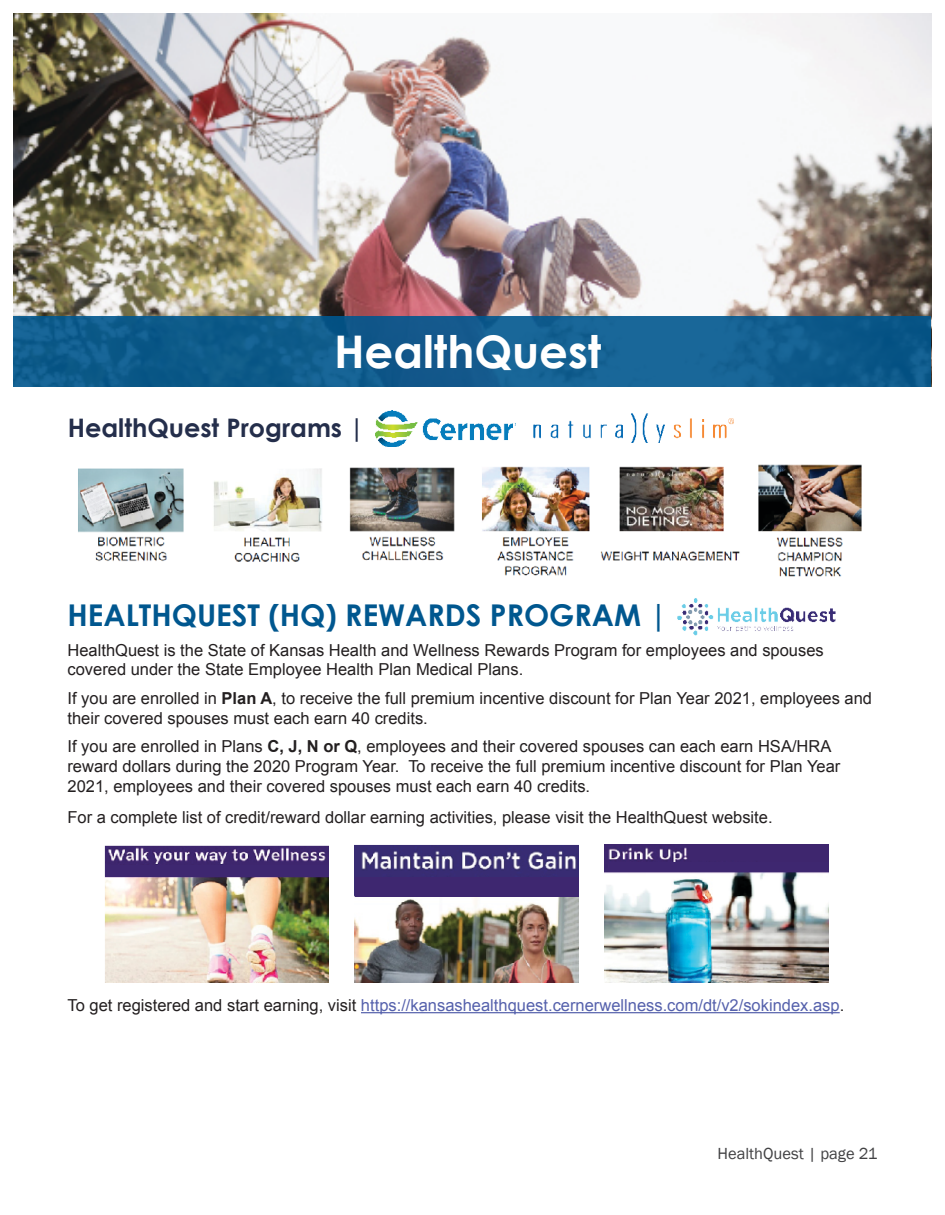
<style>
.page{position:relative;width:945px;height:1215px;background:#fff}
.page>*{position:absolute;margin:0;border:0;box-sizing:border-box;transform-origin:0 0}
.Titles{font:700 45px "Century Gothic";color:#fff}
.t1{font:700 30px "Century Gothic";color:#00578f}
.t2{font:700 25.5px "Century Gothic";color:#242e4b}
.t3{font:16.5px/19.8px "Arial";color:#231f20}
.t4{font:16.5px "Arial";color:#5561ac}
.t5{font:16.5px "Franklin Gothic";color:#414143}
.s1{font-weight:700}
.s2{color:#231f20}
</style>
<div class="page">
<img style="left:14px;top:14px;width:918px;height:302px">
<div style="left:14px;top:316px;width:918px;height:70px;background:#125c8d"></div>
<img style="left:376px;top:411px;width:140px;height:35px">
<img style="left:534px;top:414px;width:199px;height:28px">
<img style="left:78px;top:468px;width:106px;height:93px">
<img style="left:105px;top:845px;width:224px;height:137px">
<img style="left:355px;top:844px;width:224px;height:138px">
<img style="left:605px;top:844px;width:224px;height:138px">
<hr style="left:361px;top:1012px;width:479px;height:1px;background:#5561ac">
<img style="left:213px;top:468px;width:109px;height:94px">
<img style="left:349px;top:467px;width:106px;height:94px">
<img style="left:482px;top:466px;width:108px;height:110px">
<img style="left:600px;top:466px;width:140px;height:95px">
<img style="left:758px;top:464px;width:104px;height:113px">
<div style="left:106px;top:865px;width:223px;height:12px;background:#3e2770"></div>
<div style="left:355px;top:877px;width:224px;height:19px;background:#3e2770"></div>
<div style="left:609px;top:862px;width:220px;height:9px;background:#3e2770"></div>
<img style="left:677px;top:598px;width:159px;height:38px">
<p class="Titles" style="left:334px;top:317px;width:269px">HealthQuest</p>
<p class="t2" style="left:68px;top:408px;width:298px">HealthQuest Programs |</p>
<p class="t1" style="left:68px;top:592px;width:601px">HEALTHQUEST (HQ) REWARDS PROGRAM |</p>
<p class="t3" style="left:68px;top:640px;width:758px">HealthQuest is the State of Kansas Health and Wellness Rewards Program for employees and spouses covered under the State Employee Health Plan Medical Plans.</p>
<p class="t3" style="left:68px;top:688px;width:806px">If you are enrolled in <span class="s1">Plan A</span>, to receive the full premium incentive discount for Plan Year 2021, employees and their covered spouses must each earn 40 credits.</p>
<p class="t3" style="left:68px;top:737px;width:774px">If you are enrolled in Plans <span class="s1">C, J, N or Q</span>, employees and their covered spouses can each earn HSA/HRA reward dollars during the 2020 Program Year. To receive the full premium incentive discount for Plan Year<br>2021, employees and their covered spouses must each earn 40 credits.</p>
<p class="t3" style="left:68px;top:808px;width:707px">For a complete list of credit/reward dollar earning activities, please visit the HealthQuest website.</p>
<p class="t4" style="left:68px;top:994px;width:778px"><span class="s2">To get registered and start earning, visit</span> https://kansashealthquest.cernerwellness.com/dt/v2/sokindex.asp<span class="s2">.</span></p>
<p class="t5" style="left:718px;top:1143px;width:161px">HealthQuest | page 21</p>
</div>
